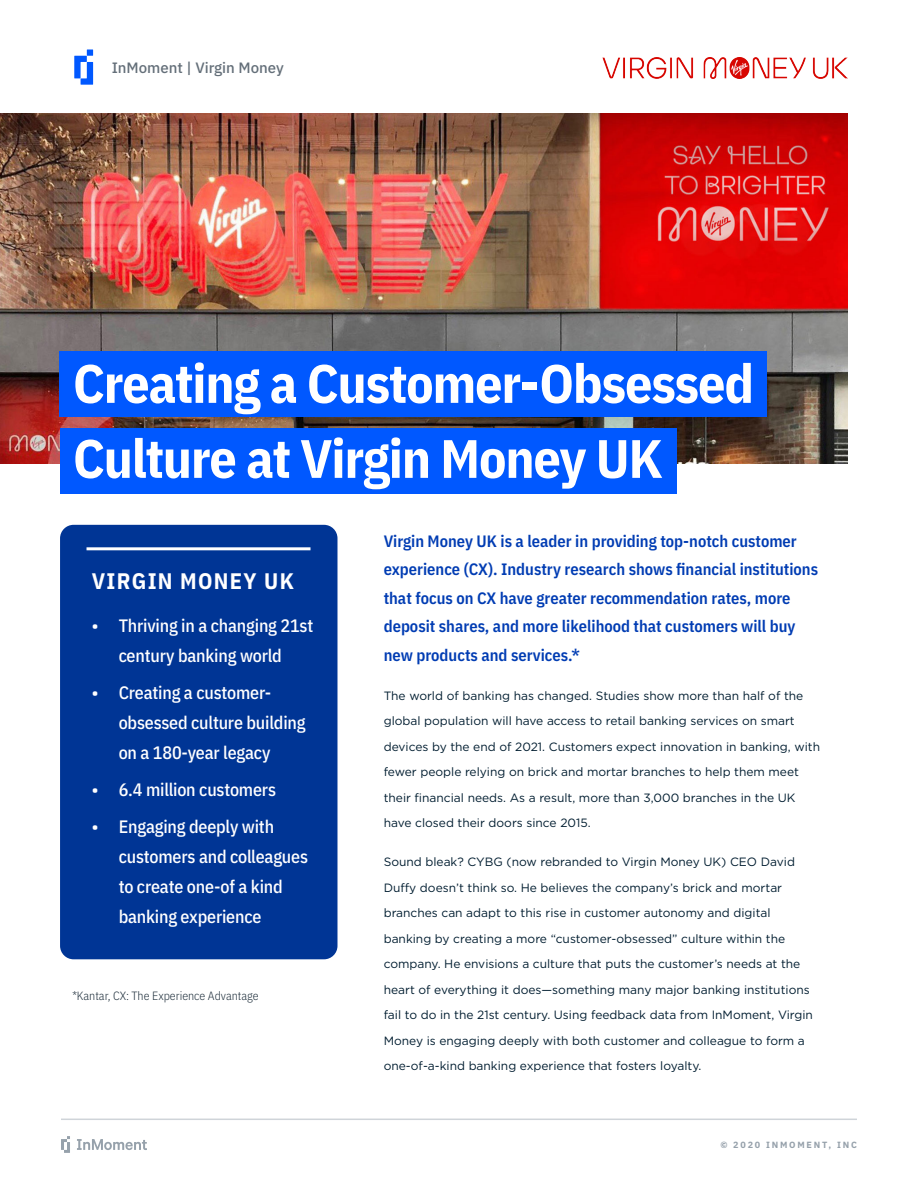
<style>
.page{position:relative;width:918px;height:1188px;background:#fff}
.page>*{position:absolute;margin:0;border:0;box-sizing:border-box;transform-origin:0 0}
.t1{font:700 54px/75px "IBM Plex Sans Cond";letter-spacing:-.02em;color:#fff}
.t2{font:700 22.5px "IBM Plex Sans Cond";letter-spacing:.06em;color:#fff}
.t3{font:500 18px/30px "IBM Plex Sans Cond";letter-spacing:-.01em;color:#fff}
.Intro_Paragraph{font:600 16.5px/28.5px "IBM Plex Sans Cond";color:#003cb3}
.t4{font:500 15px "IBM Plex Sans";color:#646f79}
.Bulleted_Lists{font:12px/25.5px "Gotham";color:#001d30}
.t5{font:300 12px "IBM Plex Sans Cond";color:#1f2f3c}
.t6{font:700 9px "IBM Plex Sans";letter-spacing:.2em;color:#96a1ab}
</style>
<div class="page">
<svg style="left:61px;top:1136px;width:9px;height:17px"></svg>
<svg style="left:77px;top:1139px;width:70px;height:11px"></svg>
<hr style="left:61px;top:1119px;width:796px;height:1px;background:#cfd4d9">
<img style="left:0;top:113px;width:848px;height:351px">
<div style="left:60px;top:525px;width:277px;height:434px;background:#003595;border-radius:14px"></div>
<hr style="left:87px;top:547px;width:224px;height:3px;background:#fff">
<div style="left:60px;top:428px;width:616px;height:66px;background:#0058ff"></div>
<div style="left:59px;top:351px;width:708px;height:66px;background:#0058ff"></div>
<img style="left:603px;top:57px;width:245px;height:21px">
<svg style="left:74px;top:50px;width:19px;height:35px"></svg>
<p class="t4" style="left:112px;top:56px;width:174px">InMoment | Virgin Money</p>
<p class="t1" style="left:73px;top:342px;width:683px">Creating a Customer-Obsessed<br>Culture at Virgin Money UK</p>
<p class="t2" style="left:92px;top:563px;width:204px">VIRGIN MONEY UK</p>
<p class="t3" style="left:92px;top:609px;width:223px;text-align:center">• Thriving in a changing 21st century banking world</p>
<p class="t3" style="left:119px;top:676px;width:188px;text-indent:-27px">• Creating a customer&shy;obsessed culture building on a 180-year legacy</p>
<p class="t3" style="left:92px;top:773px;width:186px">• 6.4 million customers</p>
<p class="t3" style="left:119px;top:810px;width:191px;text-indent:-27px">• Engaging deeply with customers and colleagues to create one-of a kind banking experience</p>
<p class="t5" style="left:72px;top:987px;width:188px">*Kantar, CX: The Experience Advantage</p>
<p class="Intro_Paragraph" style="left:384px;top:525px;width:436px">Virgin Money UK is a leader in providing top-notch customer experience (CX). Industry research shows financial institutions that focus on CX have greater recommendation rates, more deposit shares, and more likelihood that customers will buy new products and services.*</p>
<p class="Bulleted_Lists" style="left:384px;top:682px;width:438px">The world of banking has changed. Studies show more than half of the global population will have access to retail banking services on smart devices by the end of 2021. Customers expect innovation in banking, with fewer people relying on brick and mortar branches to help them meet their financial needs. As a result, more than 3,000 branches in the UK have closed their doors since 2015.</p>
<p class="Bulleted_Lists" style="left:384px;top:849px;width:431px">Sound bleak? CYBG (now rebranded to Virgin Money UK) CEO David Duffy doesn’t think so. He believes the company’s brick and mortar branches can adapt to this rise in customer autonomy and digital banking by creating a more “customer-obsessed” culture within the company. He envisions a culture that puts the customer’s needs at the heart of everything it does—something many major banking institutions fail to do in the 21st century. Using feedback data from InMoment, Virgin Money is engaging deeply with both customer and colleague to form a one-of-a-kind banking experience that fosters loyalty.</p>
<p class="t6" style="left:720px;top:1138px;width:138px">© 2020 INMOMENT, INC</p>
</div>
